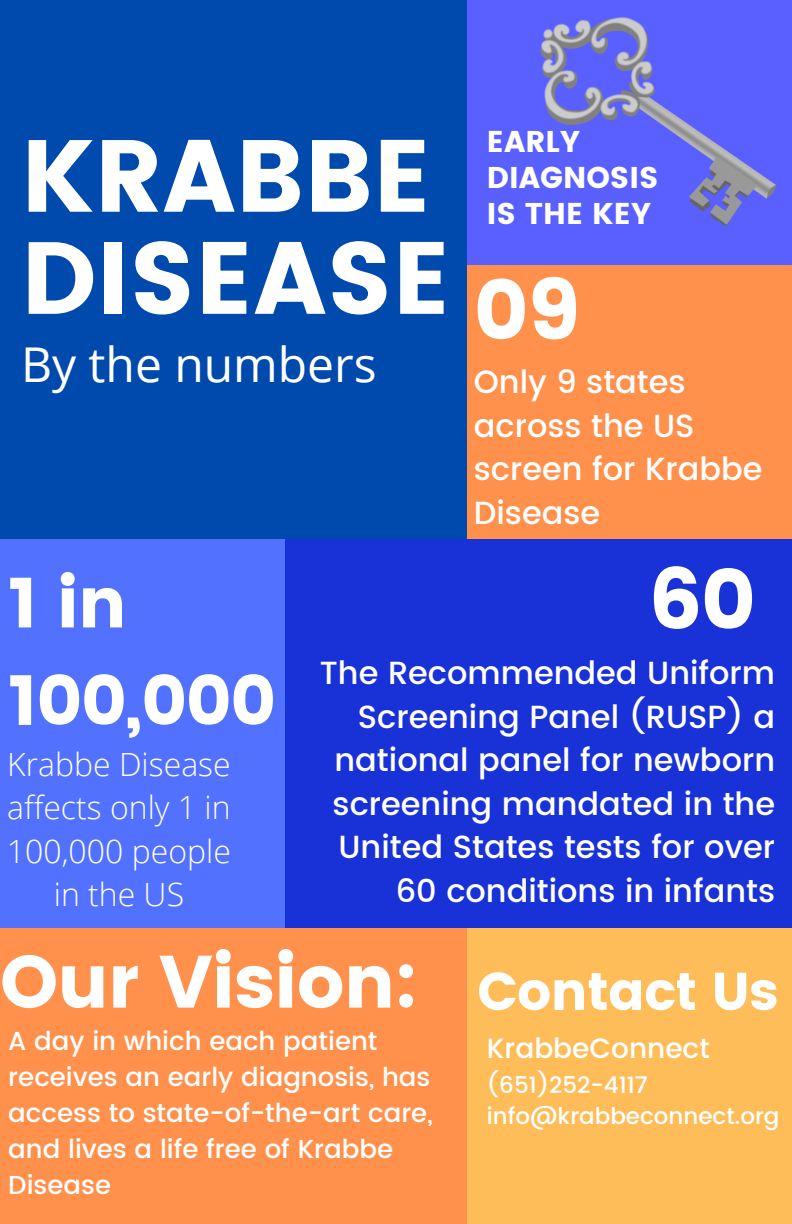
<style>
.page{position:relative;width:792px;height:1224px;background:#5271ff}
.page>*{position:absolute;margin:0;border:0;box-sizing:border-box;transform-origin:0 0}
.t1{font:102px/102px "Poppins";color:#fff}
.t2{font:84px "Poppins";color:#fff}
.t3{font:74px "Poppins";letter-spacing:-.015em;color:#fff}
.t4{font:70px/97.6px "Poppins";letter-spacing:-.015em;color:#fff}
.t5{font:53px "Poppins";letter-spacing:-.015em;color:#fff}
.t6{font:48px "Open Sans";color:#fff}
.t7{font:500 32px/43.6px "Poppins";color:#fff;text-align:right}
.t8{font:300 32px/43.6px "Open Sans";color:#fff;text-align:center}
.t9{font:30px/36px "Poppins";color:#fff}
.t10{font:500 28px "Poppins";color:#fff}
.t11{font:500 26px/36px "Poppins";color:#fff}
.t12{font:500 23px "Poppins";color:#fff}
</style>
<div class="page">
<div style="left:0;top:0;width:468px;height:539px;background:#004aad"></div>
<div style="left:0;top:928px;width:468px;height:296px;background:#ff914d"></div>
<div style="left:468px;top:0;width:324px;height:302px;background:#5960ff"></div>
<div style="left:468px;top:265px;width:324px;height:274px;background:#ff914d"></div>
<div style="left:285px;top:540px;width:507px;height:388px;background:#1932d8"></div>
<div style="left:468px;top:928px;width:324px;height:296px;background:#ffbd59"></div>
<img style="left:698px;top:208px;width:40px;height:17px">
<img style="left:611px;top:17px;width:20px;height:2px">
<svg style="left:540px;top:19px;width:236px;height:189px"></svg>
<img style="left:630px;top:61px;width:24px;height:34px">
<p class="t1" style="left:21px;top:126px;width:431px">KRABBE<br>DISEASE</p>
<p class="t6" style="left:21px;top:331px;width:357px">By the numbers</p>
<p class="t9" style="left:487px;top:124px;width:173px">EARLY<br>DIAGNOSIS<br>IS THE KEY</p>
<p class="t2" style="left:474px;top:261px;width:108px">09</p>
<p class="t7" style="left:474px;top:360px;width:290px;text-align:left">Only 9 states across the US screen for Krabbe<br>Disease</p>
<p class="t4" style="left:8px;top:554px;width:269px">1 in<br>100,000</p>
<p class="t2" style="left:649px;top:551px;width:108px">60</p>
<p class="t7" style="left:320px;top:652px;width:457px">The Recommended Uniform<br>Screening Panel (RUSP) a national panel for newborn screening mandated in the<br>United States tests for over<br>60 conditions in infants</p>
<p class="t8" style="left:7px;top:742px;width:225px">Krabbe Disease affects only 1 in<br>100,000 people in the US</p>
<p class="t3" style="left:0;top:939px;width:419px">Our Vision:</p>
<p class="t11" style="left:8px;top:1023px;width:426px">A day in which each patient receives an early diagnosis, has access to state-of-the-art care, and lives a life free of Krabbe<br>Disease</p>
<p class="t5" style="left:477px;top:961px;width:303px">Contact Us</p>
<p class="t10" style="left:487px;top:1032px;width:224px">KrabbeConnect</p>
<p class="t12" style="left:487px;top:1071px;width:162px">(651)252-4117</p>
<p class="t12" style="left:487px;top:1103px;width:294px">info@krabbeconnect.org</p>
</div>
